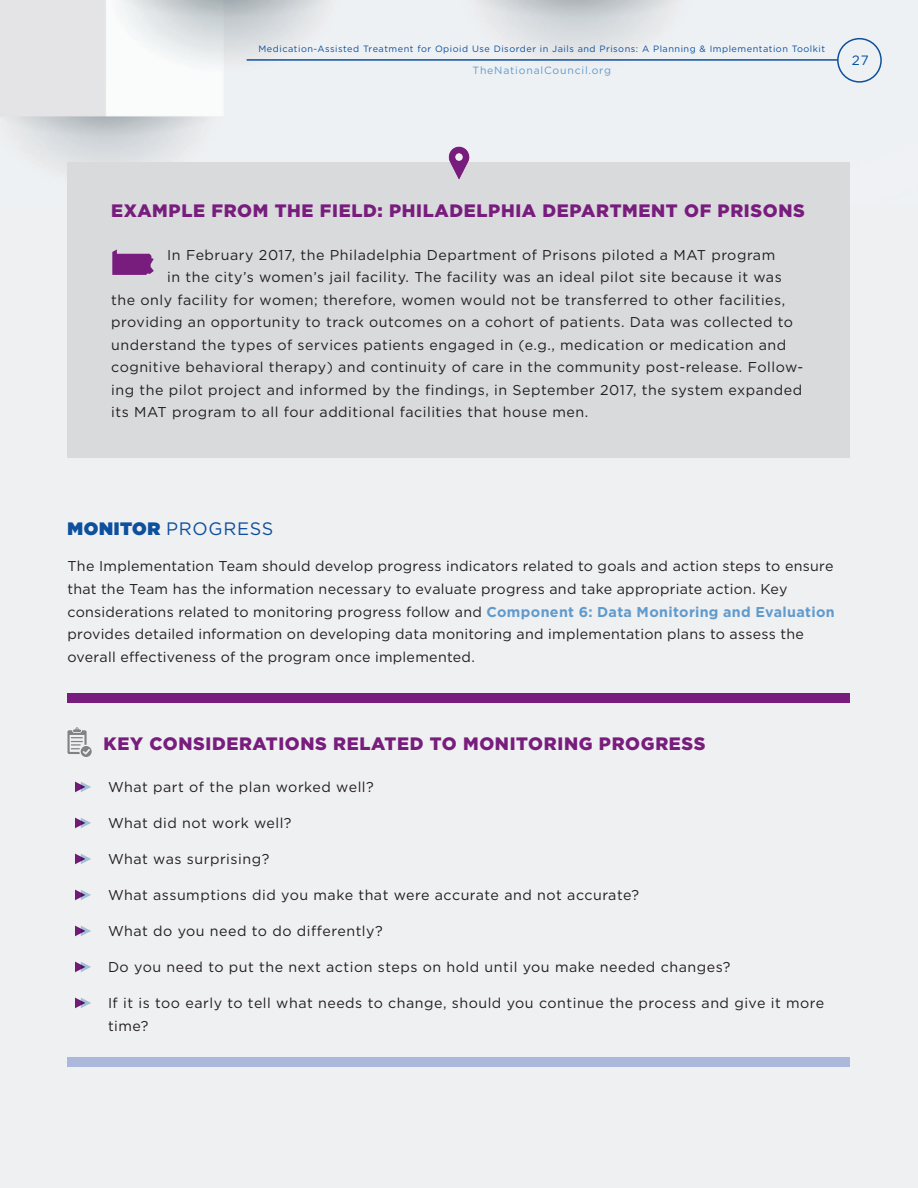
<style>
.page{position:relative;width:918px;height:1188px;background:#fff}
.page>*{position:absolute;margin:0;border:0;box-sizing:border-box;transform-origin:0 0}
.t1{font:900 18px "Gotham";letter-spacing:.035em;color:#781d7d}
.t2{font:18px "Gotham";letter-spacing:.035em;color:#0d509d}
.t3{font:14.25px/22.5px "Gotham";letter-spacing:.035em;color:#231f20}
.t4{font:13.5px "Gotham";color:#034f9e}
.t5{font:10.5px "Gotham";letter-spacing:.075em;color:#609acd}
.t6{font:9.15px "Gotham";letter-spacing:.055em;color:#0d509d}
.s1{font-weight:900}
.s2{font-weight:700;color:#609acd}
</style>
<div class="page">
<div style="left:0;top:200px;width:918px;height:988px;background:#eff0f1"></div>
<img style="left:0;top:0;width:918px;height:202px">
<div style="left:837px;top:38px;width:45px;height:45px;border:2px solid #0d509d;border-radius:50%"></div>
<hr style="left:247px;top:59px;width:591px;height:2px;background:#0d509d">
<svg style="left:68px;top:727px;width:24px;height:30px"></svg>
<svg style="left:75px;top:782px;width:16px;height:10px"></svg>
<svg style="left:75px;top:818px;width:16px;height:10px"></svg>
<svg style="left:75px;top:854px;width:16px;height:10px"></svg>
<svg style="left:75px;top:890px;width:16px;height:10px"></svg>
<svg style="left:75px;top:926px;width:16px;height:10px"></svg>
<svg style="left:75px;top:962px;width:16px;height:10px"></svg>
<svg style="left:75px;top:998px;width:16px;height:10px"></svg>
<div style="left:68px;top:693px;width:782px;height:10px;background:#781d7d"></div>
<div style="left:68px;top:1057px;width:782px;height:9px;background:#acb8db"></div>
<div style="left:68px;top:162px;width:782px;height:295px;background:#d9dadc"></div>
<img style="left:448px;top:147px;width:22px;height:32px">
<svg style="left:112px;top:249px;width:42px;height:26px"></svg>
<p class="t6" style="left:259px;top:43px;width:568px">Medication-Assisted Treatment for Opioid Use Disorder in Jails and Prisons: A Planning &amp; Implementation Toolkit</p>
<p class="t5" style="left:473px;top:64px;width:140px">TheNationalCouncil.org</p>
<p class="t4" style="left:852px;top:52px;width:18px">27</p>
<p class="t1" style="left:111px;top:200px;width:695px">EXAMPLE FROM THE FIELD: PHILADELPHIA DEPARTMENT OF PRISONS</p>
<p class="t3" style="left:167px;top:243px;width:609px">In February 2017, the Philadelphia Department of Prisons piloted a MAT program</p>
<p class="t3" style="left:167px;top:266px;width:616px">in the city’s women’s jail facility. The facility was an ideal pilot site because it was</p>
<p class="t3" style="left:111px;top:288px;width:676px">the only facility for women; therefore, women would not be transferred to other facilities,</p>
<p class="t3" style="left:111px;top:311px;width:683px">providing an opportunity to track outcomes on a cohort of patients. Data was collected to</p>
<p class="t3" style="left:111px;top:333px;width:677px">understand the types of services patients engaged in (e.g., medication or medication and</p>
<p class="t3" style="left:111px;top:356px;width:694px">cognitive behavioral therapy) and continuity of care in the community post-release. Follow-</p>
<p class="t3" style="left:111px;top:378px;width:692px">ing the pilot project and informed by the findings, in September 2017, the system expanded</p>
<p class="t3" style="left:111px;top:401px;width:479px">its MAT program to all four additional facilities that house men.</p>
<p class="t2" style="left:68px;top:518px;width:207px"><span class="s1">MONITOR</span> PROGRESS</p>
<p class="t3" style="left:68px;top:555px;width:769px">The Implementation Team should develop progress indicators related to goals and action steps to ensure that the Team has the information necessary to evaluate progress and take appropriate action. Key considerations related to monitoring progress follow and <span class="s2">Component 6: Data Monitoring and Evaluation </span>provides detailed information on developing data monitoring and implementation plans to assess the overall effectiveness of the program once implemented.</p>
<p class="t1" style="left:104px;top:733px;width:603px">KEY CONSIDERATIONS RELATED TO MONITORING PROGRESS</p>
<p class="t3" style="left:108px;top:776px;width:267px">What part of the plan worked well?</p>
<p class="t3" style="left:108px;top:812px;width:185px">What did not work well?</p>
<p class="t3" style="left:108px;top:848px;width:163px">What was surprising?</p>
<p class="t3" style="left:108px;top:884px;width:533px">What assumptions did you make that were accurate and not accurate?</p>
<p class="t3" style="left:108px;top:920px;width:276px">What do you need to do differently?</p>
<p class="t3" style="left:108px;top:956px;width:624px">Do you need to put the next action steps on hold until you make needed changes?</p>
<p class="t3" style="left:108px;top:992px;width:718px">If it is too early to tell what needs to change, should you continue the process and give it more time?</p>
</div>
